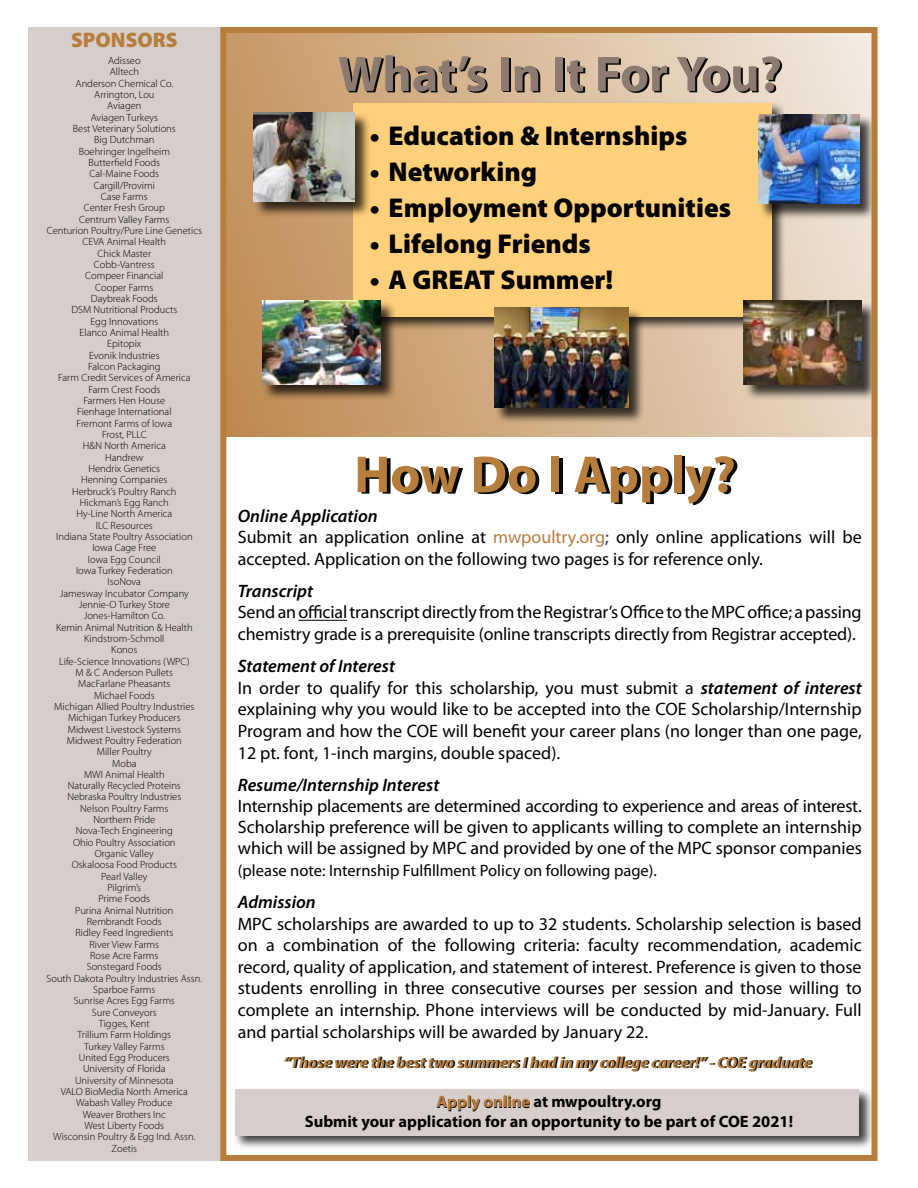
<style>
.page{position:relative;width:918px;height:1188px;background:#fff}
.page>*{position:absolute;margin:0;border:0;box-sizing:border-box;transform-origin:0 0}
.t1{font:700 52.5px "Myriad Pro";color:#060b08}
.t2{font:700 50.25px "Myriad Pro";color:#060b08}
.t3{font:900 27.3px "Myriad Pro";color:#000}
.t4{font:900 21px "Myriad Pro";color:#b77d3d}
.t5{font:18px/21.6px "Myriad Pro";color:#000}
.t6{font:italic 600 18px "Myriad Pro";color:#000}
.t7{font:700 16.5px/19.8px "Myriad Pro";color:#000;text-align:center}
.t8{font:16.5px "Myriad Pro";color:#000}
.t9{font:italic 700 15.9px "Myriad Pro";color:#050a08}
.t10{font:300 10.5px/11.4px "Myriad Pro";color:#000;text-align:center}
.s1{font-weight:600;font-style:italic}
.s2{color:#b77d3d}
.s3{color:#2c2a79}
</style>
<div class="page">
<svg style="left:227px;top:34px;width:644px;height:402px;background:#d6b693"></svg>
<div style="left:28px;top:27px;width:194px;height:38px;background:#d6ceca"></div>
<div style="left:28px;top:56px;width:192px;height:1105px;background:#d6ceca"></div>
<div style="left:233px;top:1087px;width:641px;height:63px;background:#000;opacity:.75"></div>
<div style="left:236px;top:1089px;width:624px;height:47px;background:#d6ceca"></div>
<div style="left:352px;top:101px;width:435px;height:230px;background:#000;opacity:.75"></div>
<div style="left:354px;top:103px;width:418px;height:213px;background:#ffd07b"></div>
<div style="left:254px;top:113px;width:117px;height:105px;background:#000;opacity:.75"></div>
<img style="left:254px;top:113px;width:101px;height:88px">
<div style="left:262px;top:300px;width:135px;height:101px;background:#000;opacity:.75"></div>
<img style="left:262px;top:300px;width:118px;height:85px">
<div style="left:495px;top:308px;width:150px;height:116px;background:#000;opacity:.75"></div>
<img style="left:494px;top:308px;width:135px;height:100px">
<div style="left:759px;top:115px;width:117px;height:105px;background:#000;opacity:.75"></div>
<img style="left:759px;top:115px;width:100px;height:89px">
<div style="left:744px;top:301px;width:135px;height:100px;background:#000;opacity:.75"></div>
<img style="left:744px;top:301px;width:118px;height:83px">
<div style="left:220px;top:27px;width:658px;height:1134px;border:6px solid #b77d3d"></div>
<hr style="left:298px;top:620px;width:49px;height:1px;background:#000">
<h3 class="t4" style="left:71px;top:28px;width:108px">SPONSORS</h3>
<p class="t10" style="left:46px;top:55px;width:157px">Adisseo<br>Alltech<br>Anderson Chemical Co.<br>Arrington, Lou<br>Aviagen<br>Aviagen Turkeys<br>Best Veterinary Solutions<br>Big Dutchman<br>Boehringer Ingelheim<br>Butterfield Foods<br>Cal-Maine Foods<br>Cargill/Provimi<br>Case Farms<br>Center Fresh Group<br>Centrum Valley Farms<br>Centurion Poultry/Pure Line Genetics<br>CEVA Animal Health<br>Chick Master<br>Cobb-Vantress<br>Compeer Financial<br>Cooper Farms<br>Daybreak Foods<br>DSM Nutritional Products<br>Egg Innovations<br>Elanco Animal Health<br>Epitopix<br>Evonik Industries<br>Falcon Packaging<br>Farm Credit Services of America<br>Farm Crest Foods<br>Farmers Hen House<br>Fienhage International<br>Fremont Farms of Iowa<br>Frost, PLLC<br>H&amp;N North America<br>Handrew<br>Hendrix Genetics<br>Henning Companies<br>Herbruck’s Poultry Ranch<br>Hickman’s Egg Ranch<br>Hy-Line North America<br>ILC Resources<br>Indiana State Poultry Association<br>Iowa Cage Free<br>Iowa Egg Council<br>Iowa Turkey Federation<br>IsoNova<br>Jamesway Incubator Company<br>Jennie-O Turkey Store<br>Jones-Hamilton Co.<br>Kemin Animal Nutrition &amp; Health<br>Kindstrom-Schmoll<br>Konos<br>Life-Science Innovations (WPC)<br>M &amp; C Anderson Pullets<br>MacFarlane Pheasants<br>Michael Foods<br>Michigan Allied Poultry Industries<br>Michigan Turkey Producers<br>Midwest Livestock Systems<br>Midwest Poultry Federation<br>Miller Poultry<br>Moba<br>MWI Animal Health<br>Naturally Recycled Proteins<br>Nebraska Poultry Industries<br>Nelson Poultry Farms<br>Northern Pride<br>Nova-Tech Engineering<br>Ohio Poultry Association<br>Organic Valley<br>Oskaloosa Food Products<br>Pearl Valley<br>Pilgrim’s<br>Prime Foods<br>Purina Animal Nutrition<br>Rembrandt Foods<br>Ridley Feed Ingredients<br>River View Farms<br>Rose Acre Farms<br>Sonstegard Foods<br>South Dakota Poultry Industries Assn.<br>Sparboe Farms<br>Sunrise Acres Egg Farms<br>Sure Conveyors<br>Tigges, Kent<br>Trillium Farm Holdings<br>Turkey Valley Farms<br>United Egg Producers<br>University of Florida<br>University of Minnesota<br>VALO BioMedia North America<br>Wabash Valley Produce<br>Weaver Brothers Inc<br>West Liberty Foods<br>Wisconsin Poultry &amp; Egg Ind. Assn.<br>Zoetis</p>
<h2 class="t2" style="left:340px;top:43px;width:445px">What’s In It For You?</h2>
<h3 class="t3" style="left:370px;top:120px;width:319px">• Education &amp; Internships</h3>
<h3 class="t3" style="left:370px;top:156px;width:169px">• Networking</h3>
<h3 class="t3" style="left:370px;top:192px;width:363px">• Employment Opportunities</h3>
<h3 class="t3" style="left:370px;top:228px;width:222px">• Lifelong Friends</h3>
<h3 class="t3" style="left:370px;top:264px;width:245px">• A GREAT Summer!</h3>
<h1 class="t1" style="left:358px;top:442px;width:383px">How Do I Apply?</h1>
<h3 class="t5" style="left:238px;top:504px;width:625px"><span class="s1">Online Application<br></span>Submit an application online at <span class="s2">mwpoultry.org</span><span class="s3">;</span> only online applications will be accepted. Application on the following two pages is for reference only.</h3>
<h3 class="t6" style="left:238px;top:579px;width:77px">Transcript</h3>
<h3 class="t5" style="left:238px;top:601px;width:625px">Send an official transcript directly from the Registrar’s Office to the MPC office; a passing chemistry grade is a prerequisite (online transcripts directly from Registrar accepted).</h3>
<p class="t5" style="left:238px;top:655px;width:625px"><span class="s1">Statement of Interest<br></span>In order to qualify for this scholarship, you must submit a <span class="s1">statement of interest </span>explaining why you would like to be accepted into the COE Scholarship/Internship Program and how the COE will benefit your career plans (no longer than one page, 12 pt. font, 1-inch margins, double spaced).</p>
<h3 class="t6" style="left:238px;top:773px;width:203px">Resume/Internship Interest</h3>
<p class="t5" style="left:238px;top:795px;width:626px;line-height:21px;text-align:justify">Internship placements are determined according to experience and areas of interest.<br>Scholarship preference will be given to applicants willing to complete an internship which will be assigned by MPC and provided by one of the MPC sponsor companies</p>
<h3 class="t8" style="left:238px;top:860px;width:421px">(please note: Internship Fulfillment Policy on following page).</h3>
<h3 class="t6" style="left:238px;top:890px;width:80px">Admission</h3>
<p class="t5" style="left:238px;top:912px;width:625px;text-align:justify">MPC scholarships are awarded to up to 32 students. Scholarship selection is based on a combination of the following criteria: faculty recommendation, academic record, quality of application, and statement of interest. Preference is given to those students enrolling in three consecutive courses per session and those willing to complete an internship. Phone interviews will be conducted by mid-January. Full and partial scholarships will be awarded by January 22.</p>
<h3 class="t9" style="left:285px;top:1052px;width:530px">“Those were the best two summers I had in my college career!” - COE graduate</h3>
<h3 class="t7" style="left:305px;top:1091px;width:490px">Apply online at mwpoultry.org<br>Submit your application for an opportunity to be part of COE 2021!</h3>
</div>
